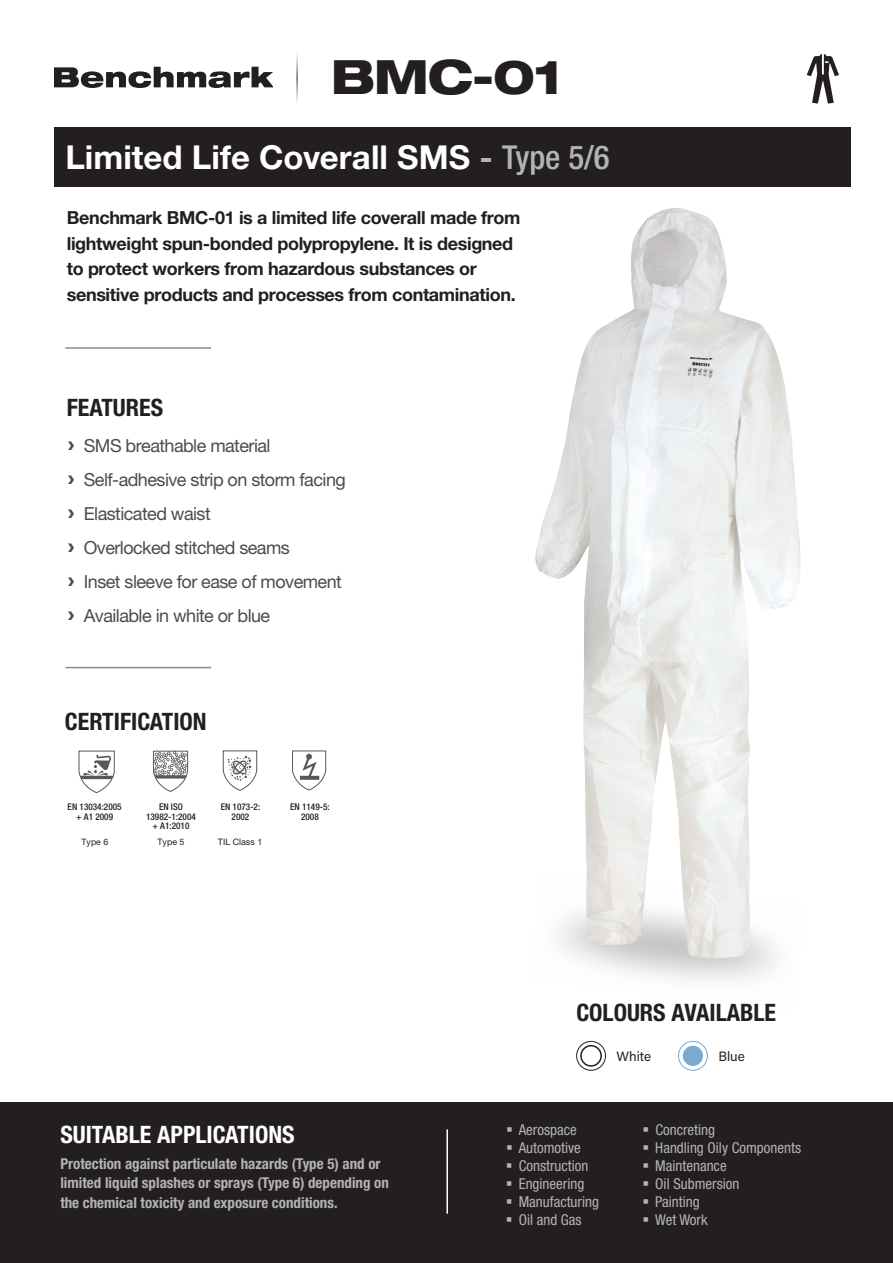
<style>
.page{position:relative;width:893px;height:1263px;background:#fff}
.page>*{position:absolute;margin:0;border:0;box-sizing:border-box;transform-origin:0 0}
.t1{font:800 expanded 47.25px "Helvetica Neue LT Pro";color:#231f20}
.t2{font:700 33px "Helvetica Neue LT Pro";color:#fff}
.t3{font:700 condensed 24px "Helvetica Neue LT Pro";color:#231f20}
.t4{font:700 condensed 24px "Helvetica Neue LT Pro";color:#fff}
.t5{font:700 18px/25.5px "Helvetica Neue LT Pro";letter-spacing:-.02em;color:#231f20}
.t6{font:18px/34px "Helvetica Neue LT Pro";letter-spacing:-.03em;color:#4b4c4d}
.t7{font:700 condensed 15px/19.5px "Helvetica Neue LT Pro";color:#b2b3b7}
.t8{font:condensed 15px/18px "Helvetica Neue LT Pro";color:#b2b3b7}
.t9{font:13.5px "Acumin Pro";color:#231f20}
.t10{font:500 condensed 9.3px/9.3px "Helvetica Neue LT Pro";color:#231f20;text-align:center}
.t11{font:8.85px "Helvetica Neue LT Pro";color:#231f20}
.s1{color:#b2b3b7}
.s2{font-weight:500;font-stretch:condensed;color:#b2b3b7}
</style>
<div class="page">
<div style="left:54px;top:128px;width:796px;height:59px;background:#231f20"></div>
<hr style="left:65px;top:347px;width:146px;height:2px;background:#85898c">
<svg style="left:807px;top:54px;width:32px;height:49px"></svg>
<svg style="left:54px;top:67px;width:219px;height:21px"></svg>
<hr style="left:297px;top:51px;width:1px;height:52px;background:#231f20">
<hr style="left:65px;top:667px;width:146px;height:1px;background:#85898c">
<div style="left:0;top:1102px;width:893px;height:161px;background:#231f20"></div>
<hr style="left:446px;top:1129px;width:2px;height:85px;background:#fff">
<svg style="left:292px;top:750px;width:34px;height:41px"></svg>
<svg style="left:222px;top:750px;width:35px;height:41px"></svg>
<svg style="left:78px;top:750px;width:37px;height:44px"></svg>
<svg style="left:153px;top:750px;width:35px;height:42px"></svg>
<div style="left:576px;top:1041px;width:30px;height:29px;border:1px solid #231f20;border-radius:50%"></div>
<div style="left:580px;top:1045px;width:22px;height:22px;border:2px solid #231f20;border-radius:50%"></div>
<div style="left:678px;top:1041px;width:30px;height:29px;border:1px solid #75aad1;border-radius:50%"></div>
<div style="left:683px;top:1046px;width:20px;height:20px;background:#78abd1;border-radius:50%"></div>
<img style="left:535px;top:208px;width:265px;height:751px">
<h1 class="t1" style="left:331px;top:47px;width:233px">BMC-01</h1>
<h2 class="t2" style="left:65px;top:137px;width:546px">Limited Life Coverall SMS <span class="s1">-</span> <span class="s2">Type 5/6</span></h2>
<p class="t5" style="left:67px;top:205px;width:455px">Benchmark BMC-01 is a limited life coverall made from lightweight spun-bonded polypropylene. It is designed to protect workers from hazardous substances or sensitive products and processes from contamination.</p>
<h3 class="t3" style="left:67px;top:393px;width:98px">FEATURES</h3>
<p class="t6" style="left:84px;top:428px;width:264px">SMS breathable material<br>Self-adhesive strip on storm facing<br>Elasticated waist<br>Overlocked stitched seams<br>Inset sleeve for ease of movement<br>Available in white or blue</p>
<h3 class="t3" style="left:65px;top:707px;width:143px">CERTIFICATION</h3>
<p class="t10" style="left:68px;top:802px;width:56px">EN 13034:2005 + A1 2009</p>
<p class="t11" style="left:82px;top:836px;width:28px">Type 6</p>
<p class="t10" style="left:146px;top:802px;width:51px">EN ISO<br>13982-1:2004 + A1:2010</p>
<p class="t11" style="left:158px;top:837px;width:29px">Type 5</p>
<p class="t10" style="left:221px;top:802px;width:41px">EN 1073-2:<br>2002</p>
<p class="t11" style="left:218px;top:837px;width:46px">TIL Class 1</p>
<p class="t10" style="left:290px;top:802px;width:41px">EN 1149-5:<br>2008</p>
<h3 class="t4" style="left:60px;top:1120px;width:236px">SUITABLE APPLICATIONS</h3>
<p class="t7" style="left:60px;top:1153px;width:330px">Protection against particulate hazards (Type 5) and or limited liquid splashes or sprays (Type 6) depending on the chemical toxicity and exposure conditions.</p>
<h3 class="t3" style="left:576px;top:998px;width:201px">COLOURS AVAILABLE</h3>
<p class="t9" style="left:616px;top:1047px;width:36px">White</p>
<p class="t9" style="left:718px;top:1047px;width:28px">Blue</p>
<p class="t8" style="left:519px;top:1120px;width:82px">Aerospace<br>Automotive<br>Construction<br>Engineering<br>Manufacturing<br>Oil and Gas</p>
<p class="t8" style="left:655px;top:1120px;width:147px">Concreting<br>Handling Oily Components<br>Maintenance<br>Oil Submersion<br>Painting<br>Wet Work</p>
</div>
